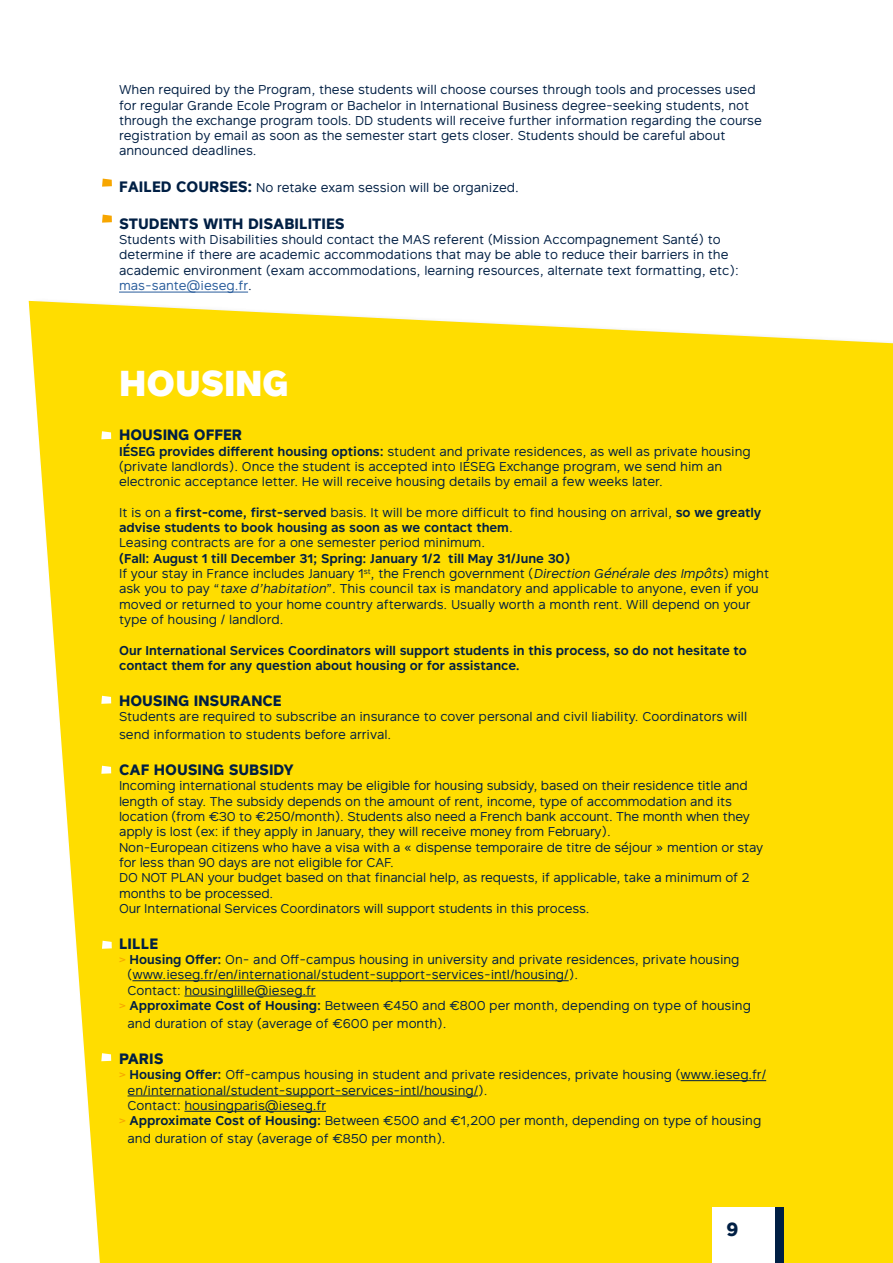
<style>
.page{position:relative;width:893px;height:1263px;background:#fff}
.page>*{position:absolute;margin:0;border:0;box-sizing:border-box;transform-origin:0 0}
.t1{font:900 36px "Rutan";color:#fff}
.t2{font:700 19.05px "Rutan";color:#001f44}
.t3{font:700 15px "Rutan";color:#001f44}
.t4{font:12.75px/15.3px "Rutan";color:#001f44}
.t5{font:600 12.75px/15.3px "Rutan";color:#001f44}
.t6{font:12.75px "Rutan";color:#001f44}
.s1{font-weight:700;font-size:15px}
.s2{color:#275b9b}
.s3{font-weight:600}
.s4{font-style:italic}
.s5{color:#f7a600}
</style>
<div class="page">
<div style="left:29px;top:301px;width:864px;height:962px;background:#fd0"></div>
<svg style="left:101px;top:766px;width:10px;height:8px"></svg>
<svg style="left:101px;top:696px;width:10px;height:8px"></svg>
<svg style="left:101px;top:431px;width:10px;height:8px"></svg>
<svg style="left:101px;top:1053px;width:10px;height:8px"></svg>
<svg style="left:102px;top:941px;width:10px;height:8px"></svg>
<hr style="left:132px;top:980px;width:437px;height:1px;background:#001f44">
<hr style="left:184px;top:996px;width:132px;height:1px;background:#001f44">
<hr style="left:681px;top:1080px;width:85px;height:1px;background:#001f44">
<hr style="left:128px;top:1096px;width:350px;height:1px;background:#001f44">
<hr style="left:184px;top:1111px;width:142px;height:1px;background:#001f44">
<hr style="left:119px;top:292px;width:129px;height:1px;background:#275b9b">
<svg style="left:102px;top:215px;width:10px;height:8px"></svg>
<div style="left:775px;top:1208px;width:8px;height:55px;background:#001f44"></div>
<div style="left:712px;top:1208px;width:63px;height:55px;background:#fff"></div>
<svg style="left:102px;top:179px;width:10px;height:8px"></svg>
<p class="t4" style="left:119px;top:81px;width:644px">When required by the Program, these students will choose courses through tools and processes used for regular Grande Ecole Program or Bachelor in International Business degree-seeking students, not through the exchange program tools. DD students will receive further information regarding the course registration by email as soon as the semester start gets closer. Students should be careful about announced deadlines.</p>
<p class="t6" style="left:119px;top:177px;width:401px"><span class="s1">FAILED COURSES:</span> No retake exam session will be organized.</p>
<p class="t3" style="left:119px;top:211px;width:227px">STUDENTS WITH DISABILITIES</p>
<p class="t4" style="left:119px;top:231px;width:621px">Students with Disabilities should contact the MAS referent (Mission Accompagnement Santé) to determine if there are academic accommodations that may be able to reduce their barriers in the academic environment (exam accommodations, learning resources, alternate text formatting, etc): <span class="s2">mas-sante@ieseg.fr</span>.</p>
<h1 class="t1" style="left:119px;top:353px;width:171px">HOUSING</h1>
<p class="t3" style="left:119px;top:423px;width:125px">HOUSING OFFER</p>
<p class="t4" style="left:119px;top:443px;width:633px"><span class="s3">IÉSEG provides different housing options:</span> student and private residences, as well as private housing (private landlords). Once the student is accepted into IÉSEG Exchange program, we send him an electronic acceptance letter. He will receive housing details by email a few weeks later.</p>
<p class="t4" style="left:119px;top:504px;width:644px">It is on a <span class="s3">first-come, first-served</span> basis. It will be more difficult to find housing on arrival, <span class="s3">so we greatly advise students to book housing as soon as we contact them</span>.<br>Leasing contracts are for a one semester period minimum.</p>
<p class="t4" style="left:119px;top:550px;width:651px"><span class="s3">(Fall: August 1 till December 31; Spring: January 1/2 till May 31/June 30)<br></span>If your stay in France includes January 1<sup>st</sup>, the French government (<span class="s4">Direction Générale des Impôts</span>) might ask you to pay “<span class="s4">taxe d’habitation</span>”. This council tax is mandatory and applicable to anyone, even if you moved or returned to your home country afterwards. Usually worth a month rent. Will depend on your type of housing / landlord.</p>
<p class="t5" style="left:119px;top:642px;width:629px">Our International Services Coordinators will support students in this process, so do not hesitate to contact them for any question about housing or for assistance.</p>
<p class="t3" style="left:119px;top:688px;width:164px">HOUSING INSURANCE</p>
<p class="t4" style="left:119px;top:707px;width:629px;line-height:18px">Students are required to subscribe an insurance to cover personal and civil liability. Coordinators will send information to students before arrival.</p>
<p class="t3" style="left:119px;top:757px;width:177px">CAF HOUSING SUBSIDY</p>
<p class="t4" style="left:119px;top:778px;width:646px">Incoming international students may be eligible for housing subsidy, based on their residence title and length of stay. The subsidy depends on the amount of rent, income, type of accommodation and its location (from €30 to €250/month). Students also need a French bank account. The month when they apply is lost (ex: if they apply in January, they will receive money from February).<br>Non-European citizens who have a visa with a « dispense temporaire de titre de séjour » mention or stay for less than 90 days are not eligible for CAF.<br>DO NOT PLAN your budget based on that financial help, as requests, if applicable, take a minimum of 2 months to be processed.<br>Our International Services Coordinators will support students in this process.</p>
<p class="t3" style="left:119px;top:931px;width:41px">LILLE</p>
<p class="t4" style="left:119px;top:951px;width:622px"><span class="s5">&gt;</span> <span class="s3">Housing Offer:</span> On- and Off-campus housing in university and private residences, private housing</p>
<p class="t4" style="left:128px;top:967px;width:452px">(www.ieseg.fr/en/international/student-support-services-intl/housing/).</p>
<p class="t4" style="left:128px;top:982px;width:190px">Contact: housinglille@ieseg.fr</p>
<p class="t4" style="left:119px;top:997px;width:633px"><span class="s5">&gt;</span> <span class="s3">Approximate Cost of Housing:</span> Between €450 and €800 per month, depending on type of housing</p>
<p class="t4" style="left:128px;top:1015px;width:320px">and duration of stay (average of €600 per month).</p>
<p class="t3" style="left:119px;top:1046px;width:46px">PARIS</p>
<p class="t4" style="left:119px;top:1066px;width:649px"><span class="s5">&gt;</span> <span class="s3">Housing Offer:</span> Off-campus housing in student and private residences, private housing (www.ieseg.fr/</p>
<p class="t4" style="left:128px;top:1082px;width:361px">en/international/student-support-services-intl/housing/).</p>
<p class="t4" style="left:128px;top:1097px;width:200px">Contact: housingparis@ieseg.fr</p>
<p class="t4" style="left:119px;top:1112px;width:644px"><span class="s5">&gt;</span> <span class="s3">Approximate Cost of Housing:</span> Between €500 and €1,200 per month, depending on type of housing</p>
<p class="t4" style="left:128px;top:1130px;width:320px">and duration of stay (average of €850 per month).</p>
<h2 class="t2" style="left:726px;top:1213px;width:14px">9</h2>
</div>
